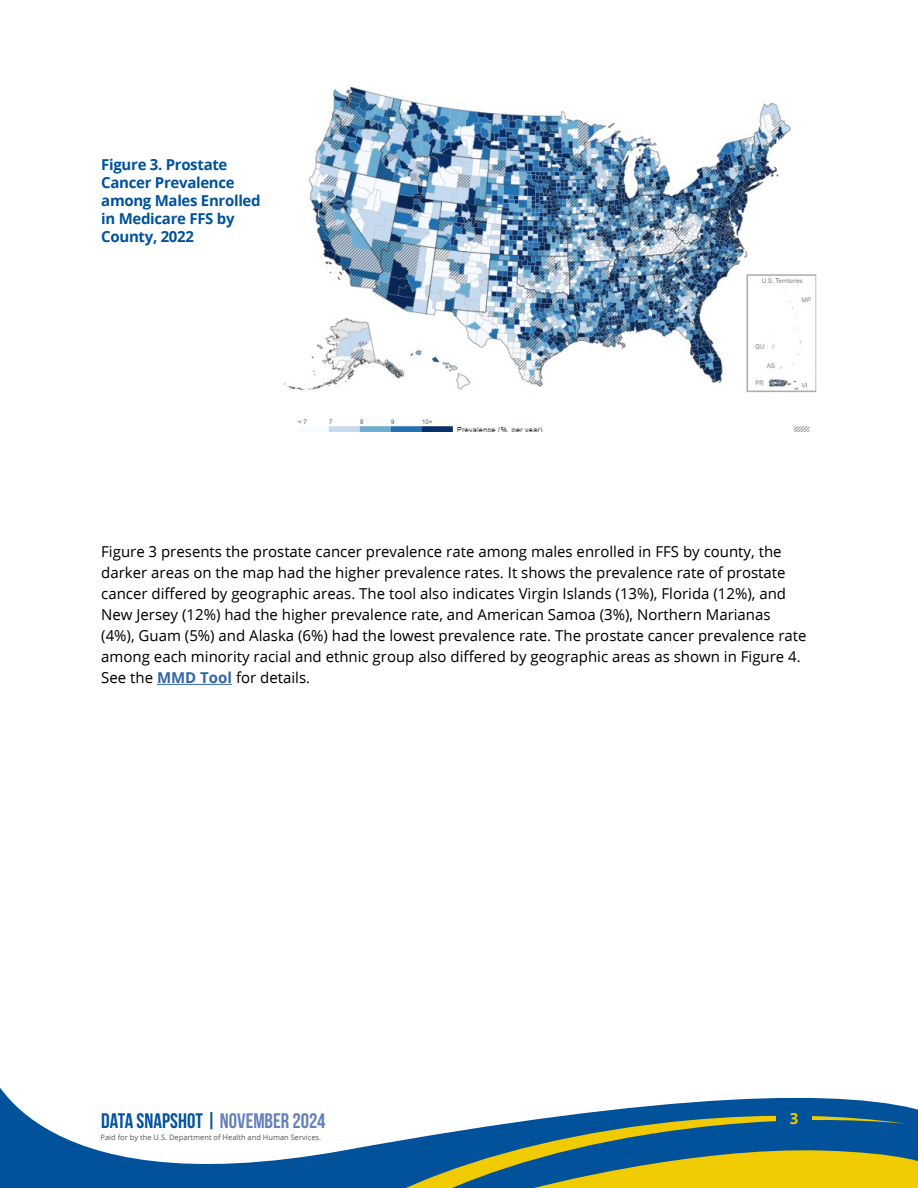
<style>
.page{position:relative;width:918px;height:1188px;background:#fff}
.page>*{position:absolute;margin:0;border:0;box-sizing:border-box;transform-origin:0 0}
.t1{font:21px "Bebas Neue";color:#01529b}
.text_no_indent{font:15px/21px "Open Sans";color:#000}
.H2_-_BOX{font:700 15px/18px "Open Sans";letter-spacing:-.02em;color:#01529b}
.t2{font:700 15px "Open Sans";color:#f0cb02}
.t3{font:7.5px "Open Sans";color:#57585a}
.s1{font-weight:700;color:#3667a4}
.s2{color:#6681ba}
</style>
<div class="page">
<svg style="left:0;top:1087px;width:918px;height:101px"></svg>
<svg style="left:905px;top:1147px;width:13px;height:41px"></svg>
<hr style="left:157px;top:684px;width:75px;height:1px;background:#3667a4">
<img style="left:285px;top:86px;width:532px;height:346px">
<svg style="left:292px;top:1113px;width:613px;height:75px;background:#709078"></svg>
<div style="left:776px;top:1106px;width:36px;height:31px;background:#01529b"></div>
<h2 class="H2_-_BOX" style="left:101px;top:156px;width:161px">Figure 3. Prostate<br>Cancer Prevalence among Males Enrolled in Medicare FFS by<br>County, 2022</h2>
<p class="text_no_indent" style="left:101px;top:542px;width:707px">Figure 3 presents the prostate cancer prevalence rate among males enrolled in FFS by county, the darker areas on the map had the higher prevalence rates. It shows the prevalence rate of prostate cancer differed by geographic areas. The tool also indicates Virgin Islands (13%), Florida (12%), and New Jersey (12%) had the higher prevalence rate, and American Samoa (3%), Northern Marianas (4%), Guam (5%) and Alaska (6%) had the lowest prevalence rate. The prostate cancer prevalence rate among each minority racial and ethnic group also differed by geographic areas as shown in Figure 4.<br>See the <span class="s1">MMD Tool</span> for details.</p>
<h1 class="t1" style="left:101px;top:1109px;width:226px">DATA SNAPSHOT | <span class="s2">NOVEMBER 2024</span></h1>
<p class="t3" style="left:101px;top:1133px;width:222px">Paid for by the U.S. Department of Health and Human Services.</p>
<p class="t2" style="left:790px;top:1110px;width:10px">3</p>
</div>
